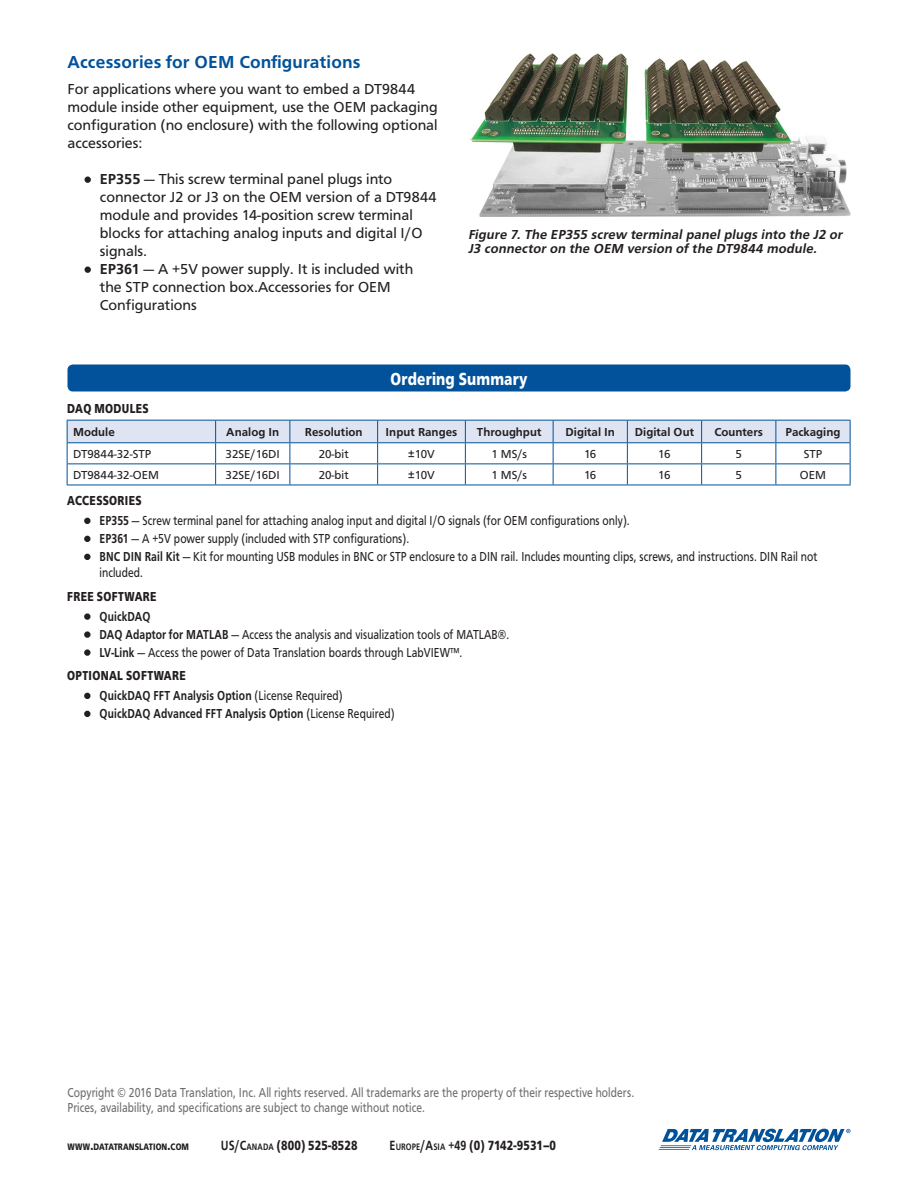
<style>
.page{position:relative;width:918px;height:1188px;background:#fff}
.page>*{position:absolute;margin:0;border:0;box-sizing:border-box;transform-origin:0 0}
.Section_Header{font:700 18px "Carto Gothic Pro";letter-spacing:.01em;color:#01529a}
.Section_Header_Blue{font:900 18px "Carto Gothic Pro";letter-spacing:.01em;color:#fff;scale:.8 1}
.Bullets_Level_1{font:15px/18px "Carto Gothic Pro";color:#231f20}
.t1{font:900 13.8px "Carto Gothic Pro";letter-spacing:.01em;color:#231f20;scale:.8 1}
.Ordering_Bullets{font:13.5px/16.5px "Carto Gothic Pro";letter-spacing:.01em;color:#231f20;scale:.8 1}
.t2{font:13.5px/15px "Carto Gothic Pro";letter-spacing:.01em;color:#6c6d70;scale:.8 1}
.Ordering_Bullets-2{font:700 13.5px "Carto Gothic Pro";letter-spacing:.01em;color:#231f20;scale:.8 1}
.Captions{font:italic 700 13.5px/13.5px "Carto Gothic Pro";color:#231f20}
.Ordering_Header{font:900 13.5px "Carto Gothic Pro";letter-spacing:.03em;color:#231f20;scale:.8 1}
.Table_Text{font:12px "Carto Gothic Pro";color:#231f20}
.Table_Text-2{font:700 12px "Carto Gothic Pro";color:#231f20}
.t3{font:900 9.75px "Carto Gothic Pro";letter-spacing:.015em;color:#231f20;scale:.8 1}
.s1{font-size:12px}
.s2{font-weight:700}
.s3{font-weight:400;font-size:12px}
.s4{font-weight:400}
.s5{font-size:13.8px}
.s6{font-weight:700;font-size:9.75px}
</style>
<div class="page">
<svg style="left:658px;top:1129px;width:192px;height:21px"></svg>
<svg style="left:85px;top:177px;width:6px;height:6px"></svg>
<svg style="left:85px;top:267px;width:6px;height:6px"></svg>
<div style="left:84px;top:518px;width:7px;height:6px;border:3px solid #231f20;border-radius:50%"></div>
<div style="left:84px;top:536px;width:7px;height:6px;border:3px solid #231f20;border-radius:50%"></div>
<div style="left:84px;top:554px;width:7px;height:6px;border:3px solid #231f20;border-radius:50%"></div>
<div style="left:84px;top:613px;width:7px;height:7px;border:3px solid #231f20;border-radius:50%"></div>
<div style="left:84px;top:631px;width:7px;height:7px;border:3px solid #231f20;border-radius:50%"></div>
<div style="left:84px;top:649px;width:7px;height:7px;border:3px solid #231f20;border-radius:50%"></div>
<div style="left:84px;top:693px;width:7px;height:6px;border:3px solid #231f20;border-radius:50%"></div>
<div style="left:84px;top:711px;width:7px;height:6px;border:3px solid #231f20;border-radius:50%"></div>
<hr style="left:67px;top:485px;width:149px;height:1px;background:#01529a">
<hr style="left:216px;top:485px;width:74px;height:1px;background:#01529a">
<hr style="left:290px;top:485px;width:88px;height:1px;background:#01529a">
<hr style="left:378px;top:485px;width:87px;height:1px;background:#01529a">
<hr style="left:465px;top:485px;width:88px;height:1px;background:#01529a">
<hr style="left:553px;top:485px;width:74px;height:1px;background:#01529a">
<hr style="left:627px;top:485px;width:75px;height:1px;background:#01529a">
<hr style="left:702px;top:485px;width:74px;height:1px;background:#01529a">
<hr style="left:776px;top:485px;width:74px;height:1px;background:#01529a">
<svg style="left:67px;top:420px;width:784px;height:65px"></svg>
<div style="left:67px;top:364px;width:784px;height:28px;background:#01529a;border-radius:5px"></div>
<img style="left:470px;top:54px;width:381px;height:163px">
<p class="Section_Header" style="left:68px;top:51px;width:295px">Accessories for OEM Configurations</p>
<p class="Bullets_Level_1" style="left:68px;top:80px;width:372px">For applications where you want to embed a DT9844 module inside other equipment, use the OEM packaging configuration (no enclosure) with the following optional accessories:</p>
<p class="Bullets_Level_1" style="left:100px;top:170px;width:338px;text-indent:-16px"><span class="s1">•</span> <span class="s2">EP355</span> — This screw terminal panel plugs into connector J2 or J3 on the OEM version of a DT9844 module and provides 14-position screw terminal blocks for attaching analog inputs and digital I/O signals.</p>
<p class="Bullets_Level_1" style="left:100px;top:260px;width:315px;text-indent:-16px"><span class="s1">•</span> <span class="s2">EP361</span> — A +5V power supply. It is included with the STP connection box.Accessories for OEM<br>Configurations</p>
<p class="Captions" style="left:468px;top:228px;width:379px">Figure 7. The EP355 screw terminal panel plugs into the J2 or<br>J3 connector on the OEM version of the DT9844 module.</p>
<p class="Ordering_Header" style="left:67px;top:400px;width:103px">DAQ MODULES</p>
<p class="Section_Header_Blue" style="left:391px;top:368px;width:173px">Ordering Summary</p>
<p class="Table_Text-2" style="left:73px;top:425px;width:43px">Module</p>
<p class="Table_Text-2" style="left:226px;top:425px;width:54px">Analog In</p>
<p class="Table_Text-2" style="left:305px;top:425px;width:59px">Resolution</p>
<p class="Table_Text-2" style="left:386px;top:425px;width:73px">Input Ranges</p>
<p class="Table_Text-2" style="left:477px;top:425px;width:66px">Throughput</p>
<p class="Table_Text-2" style="left:566px;top:425px;width:51px">Digital In</p>
<p class="Table_Text-2" style="left:635px;top:425px;width:61px">Digital Out</p>
<p class="Table_Text-2" style="left:714px;top:425px;width:50px">Counters</p>
<p class="Table_Text-2" style="left:786px;top:425px;width:56px">Packaging</p>
<p class="Table_Text" style="left:73px;top:447px;width:80px">DT9844-32-STP</p>
<p class="Table_Text" style="left:226px;top:447px;width:56px">32SE/16DI</p>
<p class="Table_Text" style="left:319px;top:447px;width:32px">20-bit</p>
<p class="Table_Text" style="left:408px;top:447px;width:28px"><span class="s2">±</span>10V</p>
<p class="Table_Text" style="left:491px;top:447px;width:37px">1 MS/s</p>
<p class="Table_Text" style="left:584px;top:447px;width:14px">16</p>
<p class="Table_Text" style="left:658px;top:447px;width:14px">16</p>
<p class="Table_Text" style="left:736px;top:447px;width:8px">5</p>
<p class="Table_Text" style="left:804px;top:447px;width:20px">STP</p>
<p class="Table_Text" style="left:73px;top:468px;width:87px">DT9844-32-OEM</p>
<p class="Table_Text" style="left:226px;top:468px;width:56px">32SE/16DI</p>
<p class="Table_Text" style="left:319px;top:468px;width:32px">20-bit</p>
<p class="Table_Text" style="left:408px;top:468px;width:28px"><span class="s2">±</span>10V</p>
<p class="Table_Text" style="left:491px;top:468px;width:37px">1 MS/s</p>
<p class="Table_Text" style="left:584px;top:468px;width:14px">16</p>
<p class="Table_Text" style="left:658px;top:468px;width:14px">16</p>
<p class="Table_Text" style="left:736px;top:468px;width:8px">5</p>
<p class="Table_Text" style="left:800px;top:468px;width:28px">OEM</p>
<p class="Ordering_Header" style="left:67px;top:493px;width:95px">ACCESSORIES</p>
<p class="Ordering_Bullets" style="left:83px;top:512px;width:685px"><span class="s1">•</span> <span class="s2">EP355</span> — Screw terminal panel for attaching analog input and digital I/O signals (for OEM configurations only).</p>
<p class="Ordering_Bullets" style="left:83px;top:530px;width:409px"><span class="s1">•</span> <span class="s2">EP361</span> — A +5V power supply (included with STP configurations).</p>
<p class="Ordering_Bullets" style="left:100px;top:548px;width:899px;text-indent:-16px"><span class="s1">•</span> <span class="s2">BNC DIN Rail Kit</span> — Kit for mounting USB modules in BNC or STP enclosure to a DIN rail. Includes mounting clips, screws, and instructions. DIN Rail not included.</p>
<p class="Ordering_Header" style="left:67px;top:589px;width:113px">FREE SOFTWARE</p>
<p class="Ordering_Bullets-2" style="left:83px;top:608px;width:86px"><span class="s3">•</span> QuickDAQ</p>
<p class="Ordering_Bullets" style="left:83px;top:626px;width:534px"><span class="s1">•</span> <span class="s2">DAQ Adaptor for MATLAB</span> — Access the analysis and visualization tools of MATLAB®.</p>
<p class="Ordering_Bullets" style="left:83px;top:644px;width:476px"><span class="s1">•</span> <span class="s2">LV-Link</span> — Access the power of Data Translation boards through LabVIEW™.</p>
<p class="Ordering_Header" style="left:67px;top:668px;width:150px">OPTIONAL SOFTWARE</p>
<p class="Ordering_Bullets-2" style="left:83px;top:688px;width:326px"><span class="s3">•</span> QuickDAQ FFT Analysis Option <span class="s4">(License Required)</span></p>
<p class="Ordering_Bullets-2" style="left:83px;top:706px;width:391px"><span class="s3">•</span> QuickDAQ Advanced FFT Analysis Option <span class="s4">(License Required)</span></p>
<p class="t2" style="left:68px;top:1085px;width:710px">Copyright © 2016 Data Translation, Inc. All rights reserved. All trademarks are the property of their respective holders.<br>Prices, availability, and specifications are subject to change without notice.</p>
<p class="t3" style="left:68px;top:1141px;width:153px">WWW<span class="s5">.</span>DATATRANSLATION<span class="s5">.</span>COM</p>
<p class="t1" style="left:221px;top:1138px;width:173px"><span class="s2">US/C</span><span class="s6">ANADA</span> (800) 525-8528</p>
<p class="t1" style="left:390px;top:1138px;width:210px"><span class="s2">E</span><span class="s6">U ROPE</span><span class="s2">/A</span><span class="s6">SIA</span> <span class="s2">+49</span> (0) 7142-9531–0</p>
</div>
